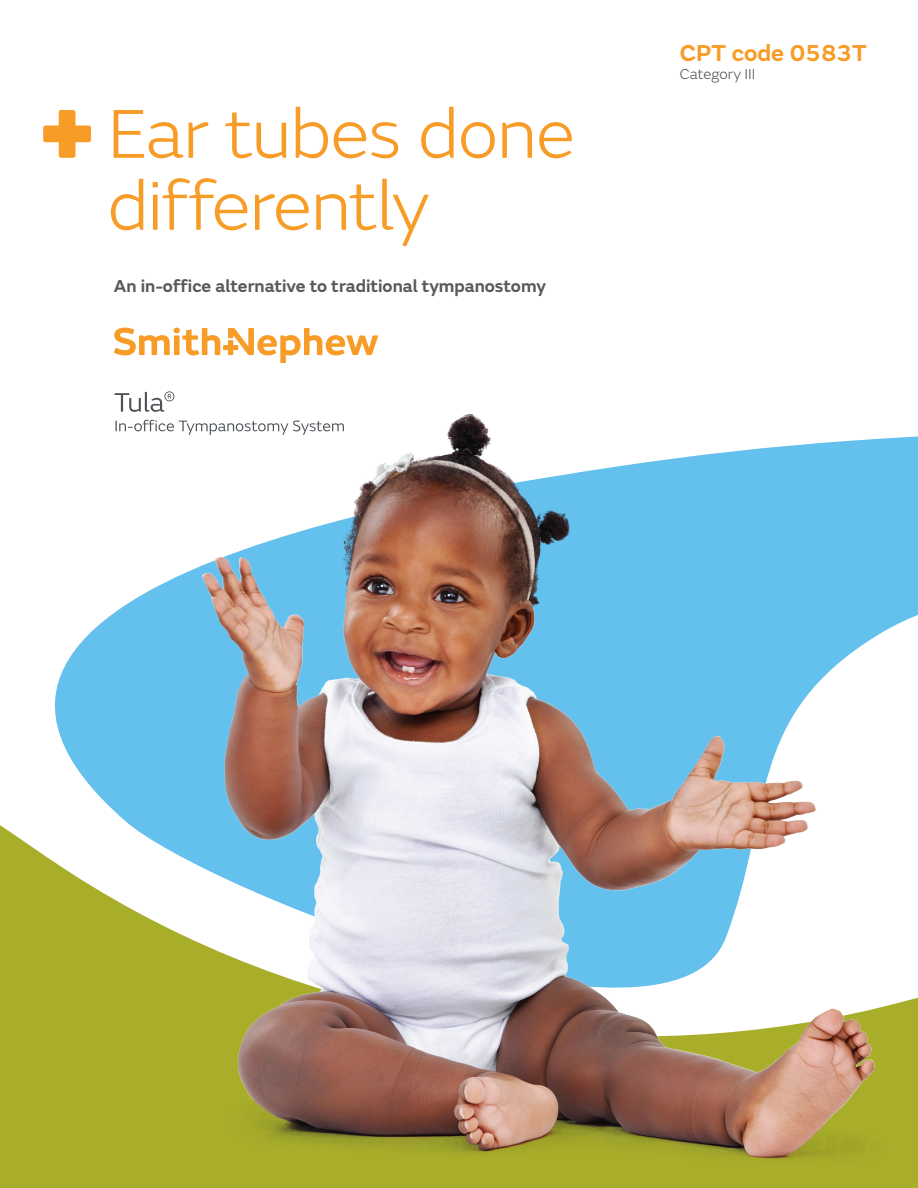
<style>
.page{position:relative;width:918px;height:1188px;background:#fff}
.page>*{position:absolute;margin:0;border:0;box-sizing:border-box;transform-origin:0 0}
.Headline_48_48{font:300 72px/72px "SN Emeric";letter-spacing:-.015em;color:#f89c28}
.Page_heading_12_15{font:600 24px "SN Emeric";color:#f89c28}
.Subhead_16_19{font:600 18px "SN Emeric";color:#57585a}
.Page_heading_12_15-2{font:300 15px "SN Emeric";color:#57585a}
</style>
<div class="page">
<div style="left:0;top:825px;width:48px;height:251px;background:#a8ad2a"></div>
<img style="left:48px;top:335px;width:870px;height:853px">
<svg style="left:43px;top:110px;width:48px;height:48px"></svg>
<svg style="left:115px;top:391px;width:59px;height:21px"></svg>
<svg style="left:116px;top:420px;width:228px;height:15px"></svg>
<svg style="left:114px;top:328px;width:264px;height:35px"></svg>
<p class="Headline_48_48" style="left:108px;top:97px;width:469px">Ear tubes done differently</p>
<p class="Subhead_16_19" style="left:114px;top:274px;width:434px">An in-office alternative to traditional tympanostomy</p>
<p class="Page_heading_12_15" style="left:680px;top:37px;width:189px">CPT code 0583T</p>
<p class="Page_heading_12_15-2" style="left:680px;top:65px;width:77px">Category III</p>
</div>
